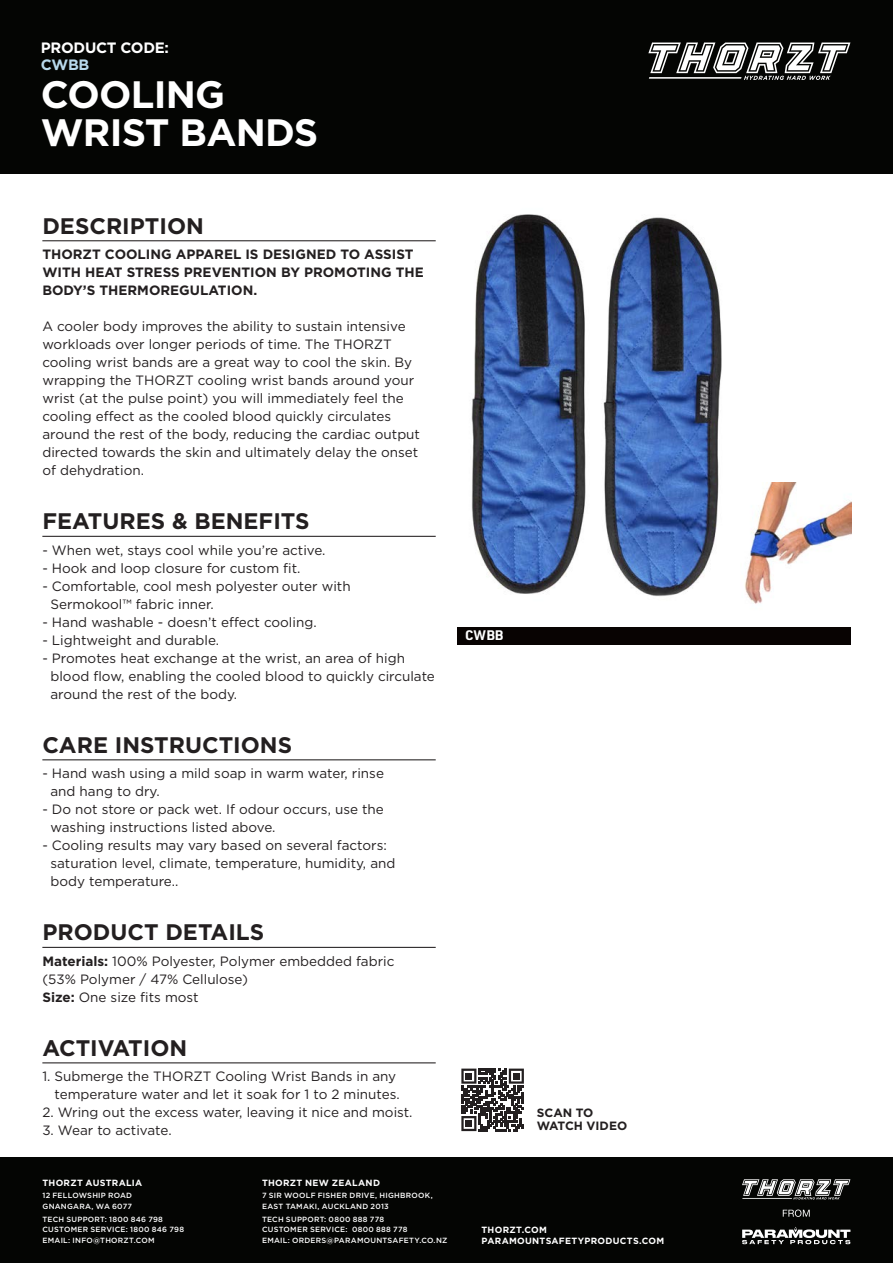
<style>
.page{position:relative;width:893px;height:1263px;background:#fff}
.page>*{position:absolute;margin:0;border:0;box-sizing:border-box;transform-origin:0 0}
.t1{font:700 38.1px/38.1px "Gotham";letter-spacing:-.02em;color:#fff}
.t2{font:700 22.5px "Gotham";color:#231f20}
.t3{font:700 15px/16.5px "Gotham";letter-spacing:-.02em;color:#fff}
.t4{font:13.5px/18px "Gotham";color:#231f20}
.t5{font:700 13.5px/18px "Gotham";color:#231f20}
.t6{font:700 13.5px "URWDIN";color:#fff}
.t7{font:700 12px/13.5px "Gotham";color:#231f20}
.t8{font:700 9px/11.2px "Gotham";letter-spacing:.03em;color:#fff}
.t9{font:500 7.5px/10.6px "Gotham";letter-spacing:.03em;color:#fff}
.s1{color:#b8d9ec}
.s2{font-weight:700}
</style>
<div class="page">
<div style="left:0;top:0;width:893px;height:174px;background:#040503"></div>
<svg style="left:648px;top:43px;width:202px;height:37px"></svg>
<div style="left:0;top:1157px;width:893px;height:106px;background:#040503"></div>
<svg style="left:742px;top:1227px;width:108px;height:17px"></svg>
<svg style="left:783px;top:1209px;width:27px;height:8px"></svg>
<svg style="left:742px;top:1179px;width:108px;height:20px"></svg>
<hr style="left:742px;top:1198px;width:50px;height:1px;background:#fff">
<hr style="left:42px;top:240px;width:394px;height:1px;background:#231f20">
<hr style="left:42px;top:536px;width:394px;height:1px;background:#231f20">
<hr style="left:42px;top:759px;width:394px;height:1px;background:#231f20">
<hr style="left:42px;top:947px;width:394px;height:1px;background:#231f20">
<hr style="left:42px;top:1062px;width:394px;height:1px;background:#231f20">
<div style="left:457px;top:627px;width:393px;height:17px;background:#080302"></div>
<svg style="left:461px;top:1068px;width:63px;height:63px"></svg>
<div style="left:513px;top:1073px;width:7px;height:6px;background:#231f20"></div>
<div style="left:466px;top:1120px;width:6px;height:7px;background:#231f20"></div>
<img style="left:471px;top:214px;width:251px;height:383px">
<img style="left:744px;top:482px;width:107px;height:122px">
<p class="t3" style="left:41px;top:40px;width:130px">PRODUCT CODE:<br><span class="s1">CWBB</span></p>
<p class="t1" style="left:41px;top:75px;width:279px">COOLING<br>WRIST BANDS</p>
<p class="t2" style="left:42px;top:211px;width:163px">DESCRIPTION</p>
<p class="t5" style="left:42px;top:245px;width:383px">THORZT COOLING APPAREL IS DESIGNED TO ASSIST<br>WITH HEAT STRESS PREVENTION BY PROMOTING THE<br>BODY’S THERMOREGULATION.</p>
<p class="t4" style="left:42px;top:317px;width:379px">A cooler body improves the ability to sustain intensive workloads over longer periods of time. The THORZT cooling wrist bands are a great way to cool the skin. By wrapping the THORZT cooling wrist bands around your wrist (at the pulse point) you will immediately feel the cooling effect as the cooled blood quickly circulates around the rest of the body, reducing the cardiac output directed towards the skin and ultimately delay the onset of dehydration.</p>
<p class="t2" style="left:42px;top:506px;width:269px">FEATURES &amp; BENEFITS</p>
<p class="t4" style="left:42px;top:541px;width:285px">- When wet, stays cool while you’re active.</p>
<p class="t4" style="left:42px;top:559px;width:260px">- Hook and loop closure for custom fit.</p>
<p class="t4" style="left:50px;top:577px;width:302px;text-indent:-8px">- Comfortable, cool mesh polyester outer with<br>Sermokool™ fabric inner.</p>
<p class="t4" style="left:42px;top:613px;width:276px">- Hand washable - doesn’t effect cooling.</p>
<p class="t4" style="left:42px;top:631px;width:178px">- Lightweight and durable.</p>
<p class="t4" style="left:50px;top:649px;width:386px;text-indent:-8px">- Promotes heat exchange at the wrist, an area of high blood flow, enabling the cooled blood to quickly circulate around the rest of the body.</p>
<p class="t2" style="left:42px;top:730px;width:251px">CARE INSTRUCTIONS</p>
<p class="t4" style="left:50px;top:764px;width:335px;text-indent:-8px">- Hand wash using a mild soap in warm water, rinse and hang to dry.</p>
<p class="t4" style="left:50px;top:800px;width:335px;text-indent:-8px">- Do not store or pack wet. If odour occurs, use the washing instructions listed above.</p>
<p class="t4" style="left:50px;top:836px;width:346px;text-indent:-8px">- Cooling results may vary based on several factors: saturation level, climate, temperature, humidity, and body temperature..</p>
<p class="t2" style="left:42px;top:917px;width:223px">PRODUCT DETAILS</p>
<p class="t4" style="left:42px;top:952px;width:354px"><span class="s2">Materials:</span> 100% Polyester, Polymer embedded fabric</p>
<p class="t4" style="left:42px;top:970px;width:207px">(53% Polymer / 47% Cellulose)</p>
<p class="t4" style="left:42px;top:988px;width:158px"><span class="s2">Size:</span> One size fits most</p>
<p class="t2" style="left:42px;top:1033px;width:146px">ACTIVATION</p>
<p class="t4" style="left:42px;top:1067px;width:359px;text-align:right">1. Submerge the THORZT Cooling Wrist Bands in any temperature water and let it soak for 1 to 2 minutes.</p>
<p class="t4" style="left:42px;top:1103px;width:372px">2. Wring out the excess water, leaving it nice and moist.</p>
<p class="t4" style="left:42px;top:1121px;width:131px">3. Wear to activate.</p>
<p class="t6" style="left:465px;top:626px;width:40px">CWBB</p>
<p class="t7" style="left:537px;top:1106px;width:92px">SCAN TO<br>WATCH VIDEO</p>
<p class="t8" style="left:43px;top:1177px;width:101px">THORZT AUSTRALIA</p>
<p class="t9" style="left:43px;top:1190px;width:91px">12 FELLOWSHIP ROAD<br>GNANGARA, WA 6077</p>
<p class="t9" style="left:43px;top:1214px;width:143px">TECH SUPPORT: 1800 846 798<br>CUSTOMER SERVICE: 1800 846 798<br>EMAIL: INFO@THORZT.COM</p>
<p class="t8" style="left:262px;top:1177px;width:119px">THORZT NEW ZEALAND</p>
<p class="t9" style="left:262px;top:1190px;width:172px">7 SIR WOOLF FISHER DRIVE, HIGHBROOK,<br>EAST TAMAKI, AUCKLAND 2013</p>
<p class="t9" style="left:262px;top:1214px;width:187px">TECH SUPPORT: 0800 888 778<br>CUSTOMER SERVICE: 0800 888 778<br>EMAIL: ORDERS@PARAMOUNTSAFETY.CO.NZ</p>
<p class="t8" style="left:482px;top:1224px;width:184px">THORZT.COM<br>PARAMOUNTSAFETYPRODUCTS.COM</p>
</div>
